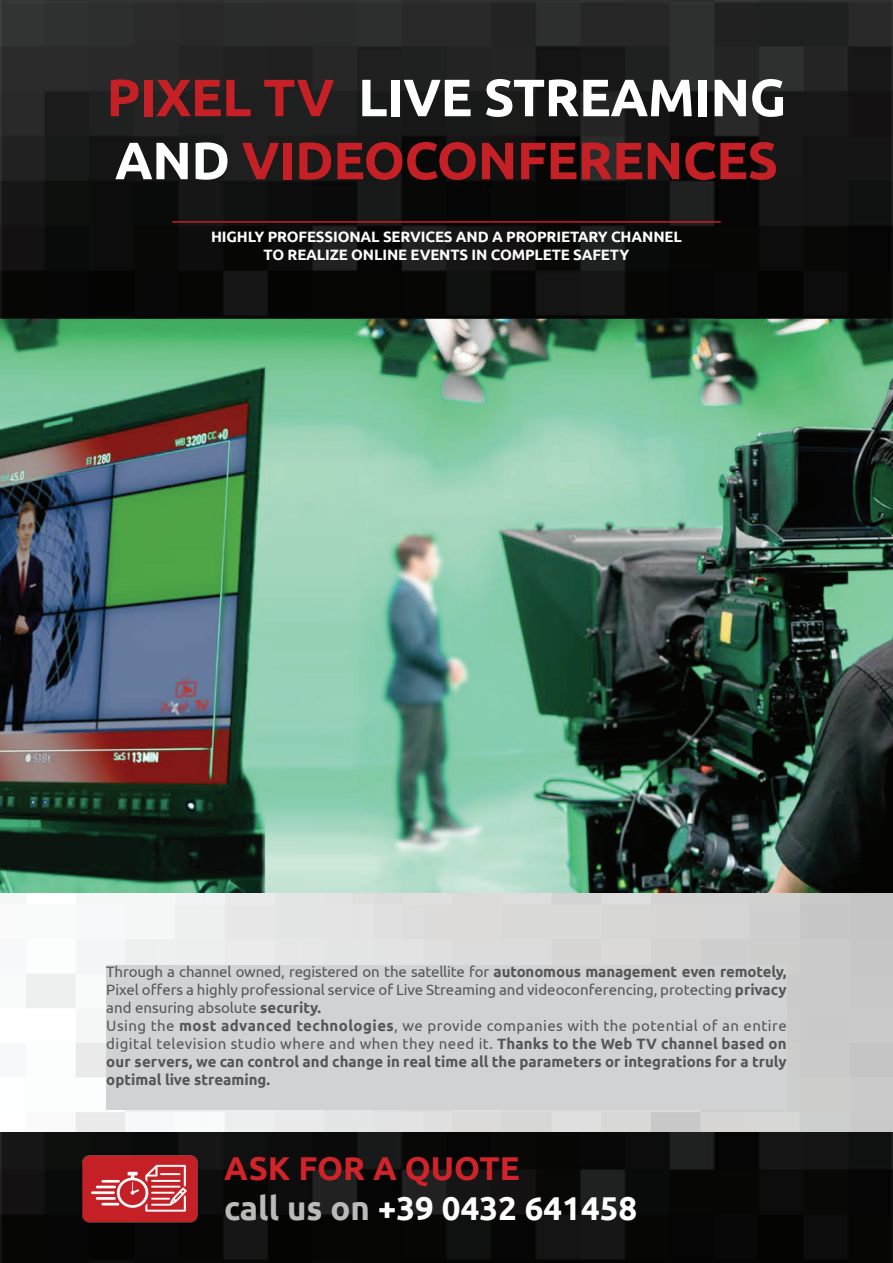
<style>
.page{position:relative;width:893px;height:1263px;background:#fff}
.page>*{position:absolute;margin:0;border:0;box-sizing:border-box;transform-origin:0 0}
.t1{font:700 52.5px/63px "Ubuntu";letter-spacing:-.01em;color:#c52026}
.t2{font:700 33px/39.6px "Ubuntu";color:#fff}
.t3{font:15px/18px "Ubuntu";color:#565656}
.t4{font:700 15px/18px "Ubuntu";letter-spacing:-.01em;color:#fff;text-align:center}
.s1{color:#fff}
.s2{font-weight:700}
.s3{color:#d1232a}
.s4{color:#bababa}
</style>
<div class="page">
<img style="left:0;top:1131px;width:893px;height:132px">
<img style="left:0;top:0;width:893px;height:1131px">
<hr style="left:172px;top:221px;width:549px;height:2px;background:#c52026">
<img style="left:77px;top:1150px;width:125px;height:83px">
<div style="left:106px;top:965px;width:681px;height:145px;background:#d1d2d4"></div>
<h1 class="t1" style="left:107px;top:65px;width:681px">PIXEL TV <span class="s1">LIVE STREAMING<br>AND</span> VIDEOCONFERENCES</h1>
<p class="t4" style="left:211px;top:227px;width:472px">HIGHLY PROFESSIONAL SERVICES AND A PROPRIETARY CHANNEL<br>TO REALIZE ONLINE EVENTS IN COMPLETE SAFETY</p>
<p class="t3" style="left:106px;top:962px;width:682px">Through a channel owned, registered on the satellite for <span class="s2">autonomous management even remotely, </span>Pixel offers a highly professional service of Live Streaming and videoconferencing, protecting <span class="s2">privacy </span>and ensuring absolute <span class="s2">security.<br></span>Using the <span class="s2">most advanced technologies</span>, we provide companies with the potential of an entire digital television studio where and when they need it. <span class="s2">Thanks to the Web TV channel based on our servers, we can control and change in real time all the parameters or integrations for a truly optimal live streaming.</span></p>
<h2 class="t2" style="left:224px;top:1148px;width:414px"><span class="s3">ASK FOR A QUOTE<br></span><span class="s4">call us on</span> +39 0432 641458</h2>
</div>
